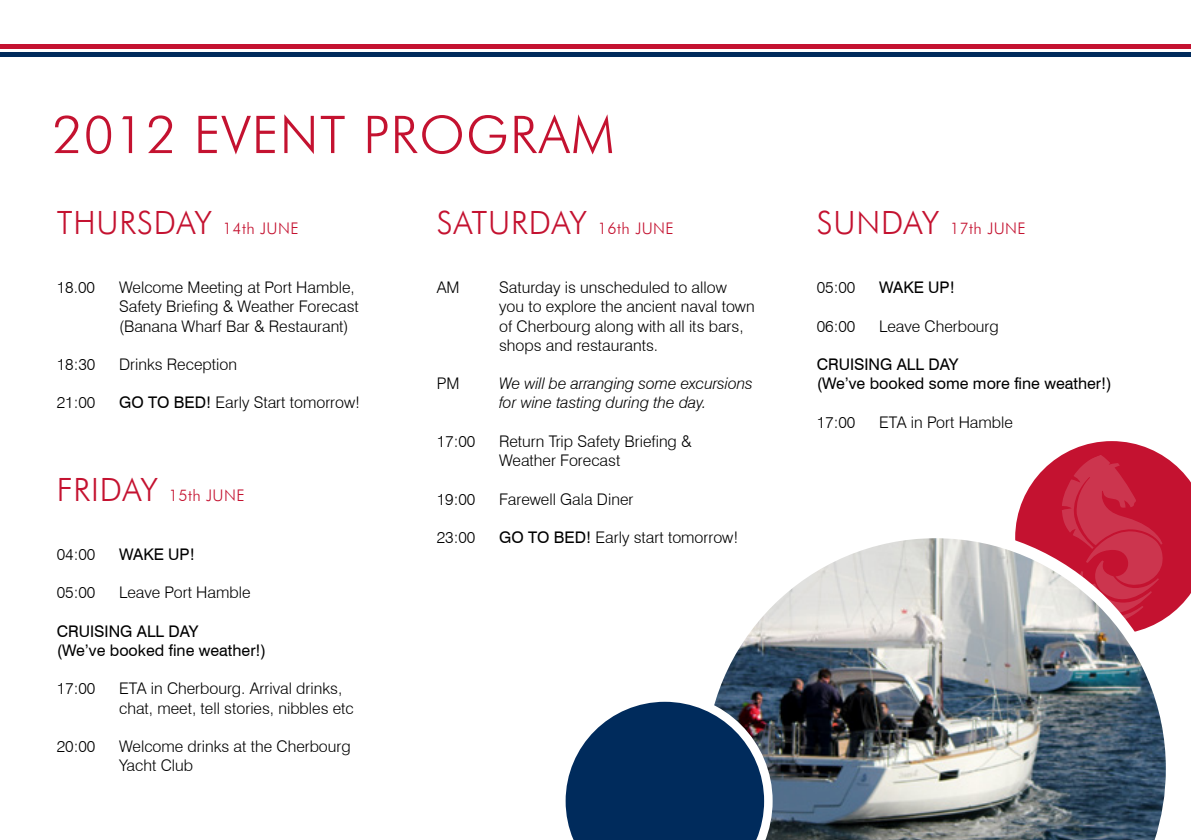
<style>
.page{position:relative;width:1191px;height:840px;background:#fff}
.page>*{position:absolute;margin:0;border:0;box-sizing:border-box;transform-origin:0 0}
.t1{font:300 52px "Futura BT";letter-spacing:.025em;color:#c41230}
.t2{font:300 32px "Futura BT";letter-spacing:.025em;color:#c41230}
.t3{font:300 16px/19.2px "Swiss 721 BT";color:#000}
.t4{font:16px/19.2px "Swiss 721 BT";color:#000}
.t5{font:italic 300 16px/19.2px "Swiss 721 BT";letter-spacing:-.005em;color:#000}
.t6{font:300 16px "Futura BT";letter-spacing:.025em;color:#c41230}
.s1{font-size:16px}
.s2{font-weight:400}
.s3{font-size:32px}
</style>
<div class="page">
<svg style="left:1016px;top:441px;width:175px;height:168px"></svg>
<svg style="left:1015px;top:526px;width:162px;height:261px"></svg>
<img style="left:718px;top:538px;width:447px;height:301px">
<hr style="left:0;top:44px;width:1191px;height:4px;background:#c41230">
<div style="left:0;top:52px;width:1191px;height:5px;background:#002b5c"></div>
<svg style="left:565px;top:693px;width:207px;height:146px"></svg>
<h1 class="t1" style="left:52px;top:103px;width:563px">2012 EVENT PROGRAM</h1>
<h2 class="t2" style="left:57px;top:203px;width:243px">THURSDAY <span class="s1">14th JUNE</span></h2>
<p class="t3" style="left:57px;top:277px;width:40px">18.00</p>
<p class="t3" style="left:119px;top:277px;width:241px">Welcome Meeting at Port Hamble,<br>Safety Briefing &amp; Weather Forecast (Banana Wharf Bar &amp; Restaurant)</p>
<p class="t3" style="left:57px;top:354px;width:40px">18:30</p>
<p class="t3" style="left:119px;top:354px;width:119px">Drinks Reception</p>
<p class="t3" style="left:57px;top:393px;width:40px">21:00</p>
<p class="t3" style="left:119px;top:393px;width:243px"><span class="s2">GO TO BED!</span> Early Start tomorrow!</p>
<p class="t6" style="left:57px;top:485px;width:189px"><span class="s3">FRIDAY</span> 15th JUNE</p>
<p class="t3" style="left:57px;top:544px;width:40px">04:00</p>
<p class="t4" style="left:119px;top:544px;width:77px">WAKE UP!</p>
<p class="t3" style="left:57px;top:582px;width:40px">05:00</p>
<p class="t3" style="left:119px;top:582px;width:133px">Leave Port Hamble</p>
<p class="t4" style="left:57px;top:621px;width:211px">CRUISING ALL DAY<br>(We’ve booked fine weather!)</p>
<p class="t3" style="left:57px;top:678px;width:40px">17:00</p>
<p class="t3" style="left:119px;top:678px;width:236px">ETA in Cherbourg. Arrival drinks, chat, meet, tell stories, nibbles etc</p>
<p class="t3" style="left:57px;top:736px;width:40px">20:00</p>
<p class="t3" style="left:119px;top:736px;width:233px">Welcome drinks at the Cherbourg<br>Yacht Club</p>
<h2 class="t2" style="left:437px;top:203px;width:238px">SATURDAY <span class="s1">16th JUNE</span></h2>
<p class="t3" style="left:437px;top:277px;width:24px">AM</p>
<p class="t3" style="left:499px;top:277px;width:257px">Saturday is unscheduled to allow you to explore the ancient naval town of Cherbourg along with all its bars, shops and restaurants.</p>
<p class="t3" style="left:437px;top:373px;width:24px">PM</p>
<p class="t5" style="left:499px;top:373px;width:255px">We will be arranging some excursions for wine tasting during the day.</p>
<p class="t3" style="left:437px;top:431px;width:40px">17:00</p>
<p class="t3" style="left:499px;top:431px;width:194px">Return Trip Safety Briefing &amp;<br>Weather Forecast</p>
<p class="t3" style="left:437px;top:489px;width:40px">19:00</p>
<p class="t3" style="left:499px;top:489px;width:136px">Farewell Gala Diner</p>
<p class="t3" style="left:437px;top:527px;width:40px">23:00</p>
<p class="t3" style="left:499px;top:527px;width:241px"><span class="s2">GO TO BED!</span> Early start tomorrow!</p>
<p class="t6" style="left:816px;top:219px;width:211px"><span class="s3">SUNDAY</span> 17th JUNE</p>
<p class="t3" style="left:816px;top:277px;width:40px">05:00</p>
<p class="t4" style="left:879px;top:277px;width:77px">WAKE UP!</p>
<p class="t3" style="left:816px;top:316px;width:40px">06:00</p>
<p class="t3" style="left:879px;top:316px;width:121px">Leave Cherbourg</p>
<p class="t4" style="left:816px;top:354px;width:296px">CRUISING ALL DAY<br>(We’ve booked some more fine weather!)</p>
<p class="t3" style="left:816px;top:412px;width:40px">17:00</p>
<p class="t3" style="left:879px;top:412px;width:135px">ETA in Port Hamble</p>
</div>
